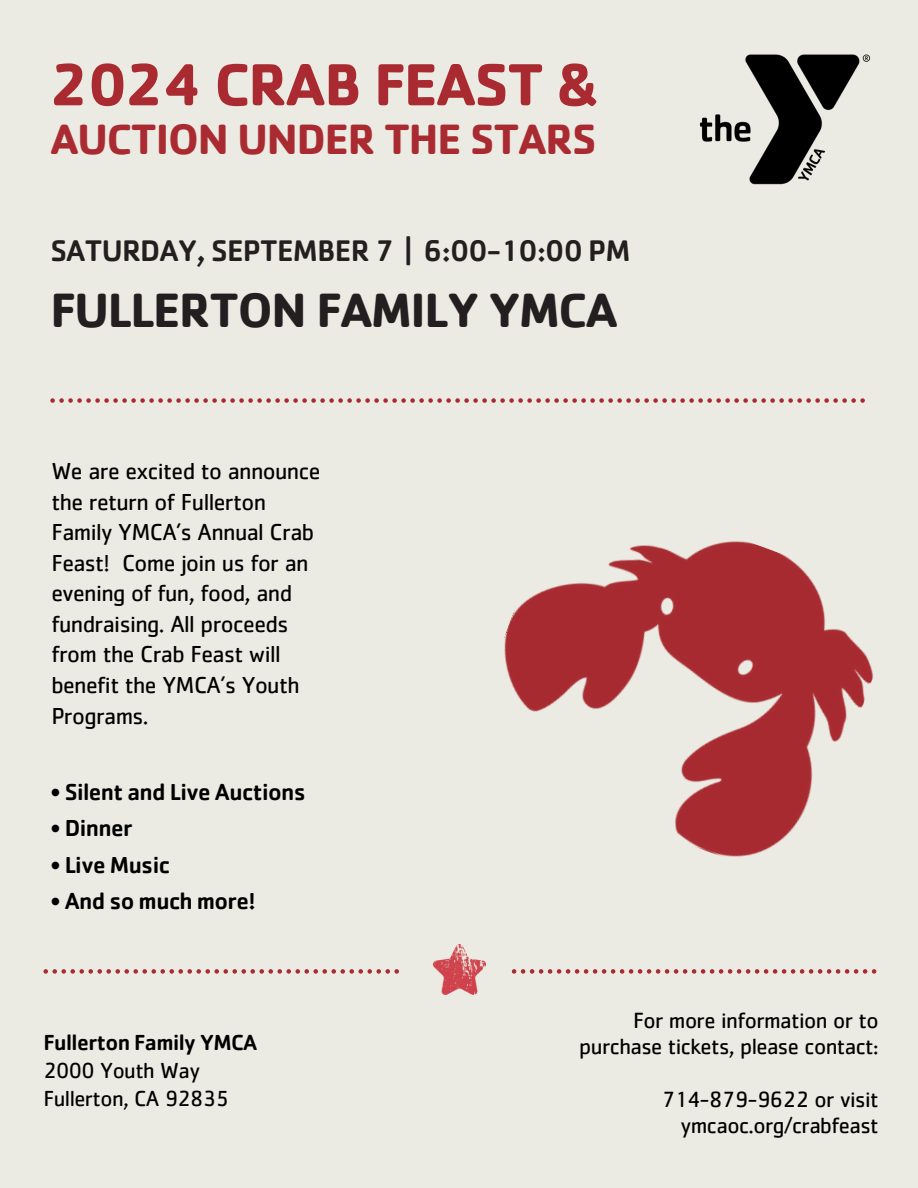
<style>
.page{position:relative;width:918px;height:1188px;background:#ebebe3}
.page>*{position:absolute;margin:0;border:0;box-sizing:border-box;transform-origin:0 0}
.t1{font:700 61.5px "Cachet";letter-spacing:-.025em;color:#a92b31}
.t2{font:700 49.65px "Cachet";letter-spacing:-.025em;color:#231f20}
.t3{font:700 43.8px "Cachet";letter-spacing:-.025em;color:#a92b31}
.t4{font:500 30.9px "Cachet Std";letter-spacing:-.025em;color:#231f20}
.t5{font:24px/30.6px "Cachet Std";letter-spacing:-.025em;color:#000}
.t6{font:500 24px "Cachet Std";letter-spacing:-.025em;color:#000}
.t7{font:22.8px/26.2px "Cachet Std";letter-spacing:-.025em;color:#000;text-align:right}
.t8{font:22.65px "Cachet Std";letter-spacing:-.025em;color:#000}
.t9{font:500 22.65px "Cachet Std";letter-spacing:-.025em;color:#000}
</style>
<div class="page">
<svg style="left:50px;top:398px;width:815px;height:5px"></svg>
<svg style="left:512px;top:969px;width:364px;height:5px"></svg>
<img style="left:433px;top:945px;width:52px;height:49px">
<img style="left:700px;top:54px;width:171px;height:131px">
<svg style="left:43px;top:969px;width:356px;height:5px"></svg>
<img style="left:504px;top:541px;width:370px;height:316px">
<p class="t1" style="left:50px;top:45px;width:550px">2024 CRAB FEAST &amp;</p>
<p class="t3" style="left:50px;top:110px;width:548px">AUCTION UNDER THE STARS</p>
<h4 class="t4" style="left:50px;top:240px;width:582px">SATURDAY, SEPTEMBER 7 | 6:00-10:00 PM</h4>
<h1 class="t2" style="left:50px;top:278px;width:569px">FULLERTON FAMILY YMCA</h1>
<p class="t5" style="left:51px;top:459px;width:271px">We are excited to announce the return of Fullerton<br>Family YMCA’s Annual Crab<br>Feast! Come join us for an evening of fun, food, and fundraising. All proceeds from the Crab Feast will benefit the YMCA’s Youth<br>Programs.</p>
<p class="t6" style="left:50px;top:783px;width:257px">• Silent and Live Auctions</p>
<p class="t6" style="left:50px;top:820px;width:84px">• Dinner</p>
<p class="t6" style="left:50px;top:856px;width:121px">• Live Music</p>
<p class="t6" style="left:50px;top:893px;width:207px">• And so much more!</p>
<p class="t9" style="left:43px;top:1035px;width:216px">Fullerton Family YMCA</p>
<p class="t8" style="left:43px;top:1063px;width:158px">2000 Youth Way</p>
<p class="t8" style="left:43px;top:1091px;width:187px">Fullerton, CA 92835</p>
<p class="t7" style="left:579px;top:1011px;width:301px">For more information or to purchase tickets, please contact:</p>
<p class="t7" style="left:662px;top:1089px;width:218px">714-879-9622 or visit ymcaoc.org/crabfeast</p>
</div>
